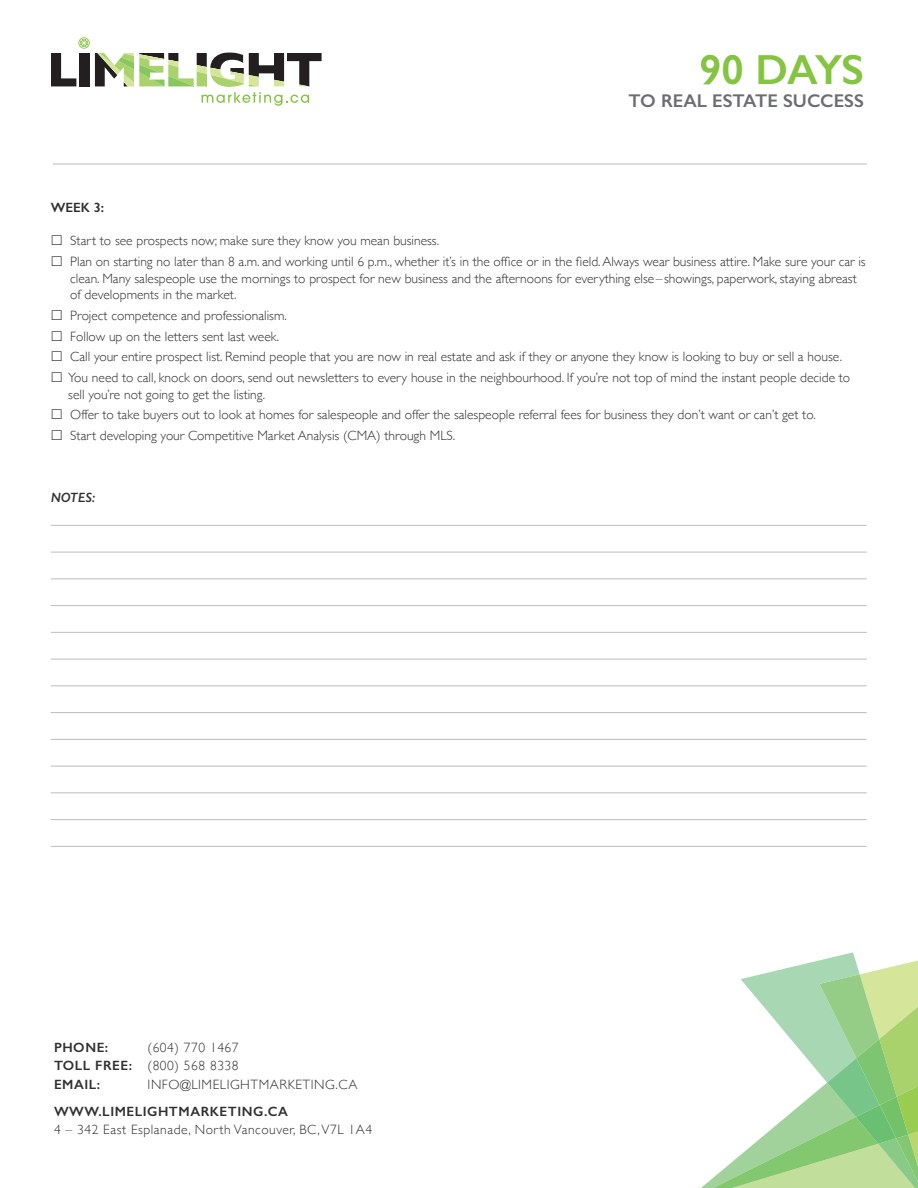
<style>
.page{position:relative;width:918px;height:1188px;background:#fff}
.page>*{position:absolute;margin:0;border:0;box-sizing:border-box;transform-origin:0 0}
.t1{font:600 42.3px "Gill Sans";letter-spacing:-.025em;color:#84c440}
.t2{font:600 18.45px "Gill Sans";color:#6c6d70}
.t3{font:300 13.5px/16.5px "Gill Sans";color:#312f30}
.t4{font:300 13.5px/18px "Gill Sans";letter-spacing:.04em;color:#312f30;text-align:right}
.t5{font:600 13.5px "Gill Sans";letter-spacing:.04em;color:#312f30}
.t6{font:italic 600 13.5px "Gill Sans";color:#312f30}
.s1{font-weight:600}
</style>
<div class="page">
<svg style="left:701px;top:952px;width:217px;height:236px"></svg>
<svg style="left:51px;top:37px;width:271px;height:69px"></svg>
<hr style="left:51px;top:525px;width:816px;height:1px;background:#bcbdc0">
<hr style="left:51px;top:552px;width:816px;height:1px;background:#bcbdc0">
<hr style="left:51px;top:578px;width:816px;height:1px;background:#bcbdc0">
<hr style="left:51px;top:605px;width:816px;height:1px;background:#bcbdc0">
<hr style="left:51px;top:632px;width:816px;height:1px;background:#bcbdc0">
<hr style="left:51px;top:659px;width:816px;height:1px;background:#bcbdc0">
<hr style="left:51px;top:685px;width:816px;height:1px;background:#bcbdc0">
<hr style="left:51px;top:712px;width:816px;height:1px;background:#bcbdc0">
<hr style="left:51px;top:739px;width:816px;height:1px;background:#bcbdc0">
<hr style="left:51px;top:766px;width:816px;height:1px;background:#bcbdc0">
<hr style="left:51px;top:792px;width:816px;height:1px;background:#bcbdc0">
<hr style="left:51px;top:819px;width:816px;height:1px;background:#bcbdc0">
<hr style="left:51px;top:846px;width:816px;height:1px;background:#bcbdc0">
<hr style="left:52px;top:164px;width:815px;height:1px;background:#bcbdc0">
<h1 class="t1" style="left:699px;top:44px;width:166px">90 DAYS</h1>
<h2 class="t2" style="left:629px;top:90px;width:237px">TO REAL ESTATE SUCCESS</h2>
<p class="t5" style="left:51px;top:200px;width:55px">WEEK 3:</p>
<p class="t3" style="left:70px;top:232px;width:370px">Start to see prospects now; make sure they know you mean business.</p>
<p class="t3" style="left:70px;top:253px;width:797px">Plan on starting no later than 8 a.m. and working until 6 p.m., whether it’s in the office or in the field. Always wear business attire. Make sure your car is clean. Many salespeople use the mornings to prospect for new business and the afternoons for everything else–showings, paperwork, staying abreast of developments in the market.</p>
<p class="t3" style="left:70px;top:307px;width:218px">Project competence and professionalism.</p>
<p class="t3" style="left:70px;top:327px;width:210px">Follow up on the letters sent last week.</p>
<p class="t3" style="left:70px;top:348px;width:773px">Call your entire prospect list. Remind people that you are now in real estate and ask if they or anyone they know is looking to buy or sell a house.</p>
<p class="t3" style="left:68px;top:369px;width:784px">You need to call, knock on doors, send out newsletters to every house in the neighbourhood. If you’re not top of mind the instant people decide to sell you’re not going to get the listing.</p>
<p class="t3" style="left:70px;top:406px;width:747px">Offer to take buyers out to look at homes for salespeople and offer the salespeople referral fees for business they don’t want or can’t get to.</p>
<p class="t3" style="left:70px;top:427px;width:387px">Start developing your Competitive Market Analysis (CMA) through MLS.</p>
<p class="t6" style="left:51px;top:490px;width:46px">NOTES:</p>
<p class="t4" style="left:54px;top:1037px;width:186px">(604) 770 1467<br><span class="s1">TOLL FREE:</span> (800) 568 8338</p>
<p class="t5" style="left:54px;top:1076px;width:48px">EMAIL:</p>
<p class="t4" style="left:148px;top:1075px;width:211px">INFO@LIMELIGHTMARKETING.CA</p>
<p class="t5" style="left:54px;top:1104px;width:236px">WWW.LIMELIGHTMARKETING.CA</p>
<p class="t4" style="left:54px;top:1120px;width:320px">4 – 342 East Esplanade, North Vancouver, BC, V7L 1A4</p>
<p class="t5" style="left:54px;top:1039px;width:56px">PHONE:</p>
</div>
